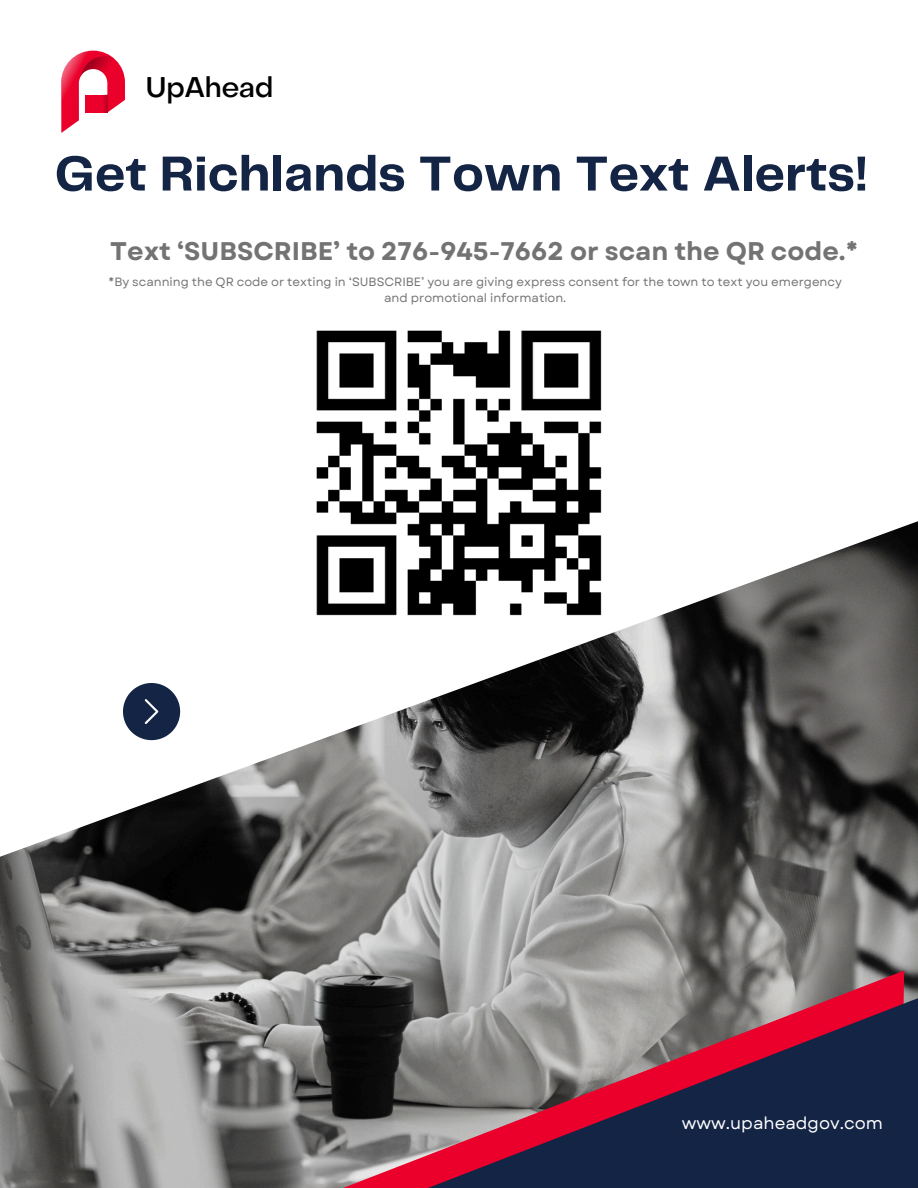
<style>
.page{position:relative;width:918px;height:1188px;background:#fff}
.page>*{position:absolute;margin:0;border:0;box-sizing:border-box;transform-origin:0 0}
.t1{font:700 51px "Telegraf";color:#142445}
.t2{font:500 28.2px "Object Sans";color:#000}
.t3{font:700 25.5px "Garet";color:#737373}
.t4{font:16.95px "Garet";color:#fff}
.t5{font:12px/16px "Garet";color:#737373;text-align:center}
</style>
<div class="page">
<img style="left:316px;top:330px;width:286px;height:191px">
<img style="left:0;top:521px;width:918px;height:430px">
<svg style="left:0;top:951px;width:25px;height:237px;background:#71706f"></svg>
<svg style="left:25px;top:862px;width:893px;height:326px;background:#847a7c"></svg>
<svg style="left:469px;top:1063px;width:449px;height:125px;background:#422c4a"></svg>
<svg style="left:123px;top:683px;width:57px;height:57px"></svg>
<svg style="left:61px;top:51px;width:64px;height:82px"></svg>
<p class="t2" style="left:146px;top:76px;width:129px">UpAhead</p>
<h1 class="t1" style="left:55px;top:152px;width:815px">Get Richlands Town Text Alerts!</h1>
<h2 class="t3" style="left:110px;top:232px;width:749px">Text ‘SUBSCRIBE’ to 276-945-7662 or scan the QR code.*</h2>
<p class="t5" style="left:109px;top:274px;width:735px">*By scanning the QR code or texting in ‘SUBSCRIBE’ you are giving express consent for the town to text you emergency and promotional information.</p>
<p class="t4" style="left:682px;top:1111px;width:203px">www.upaheadgov.com</p>
</div>
